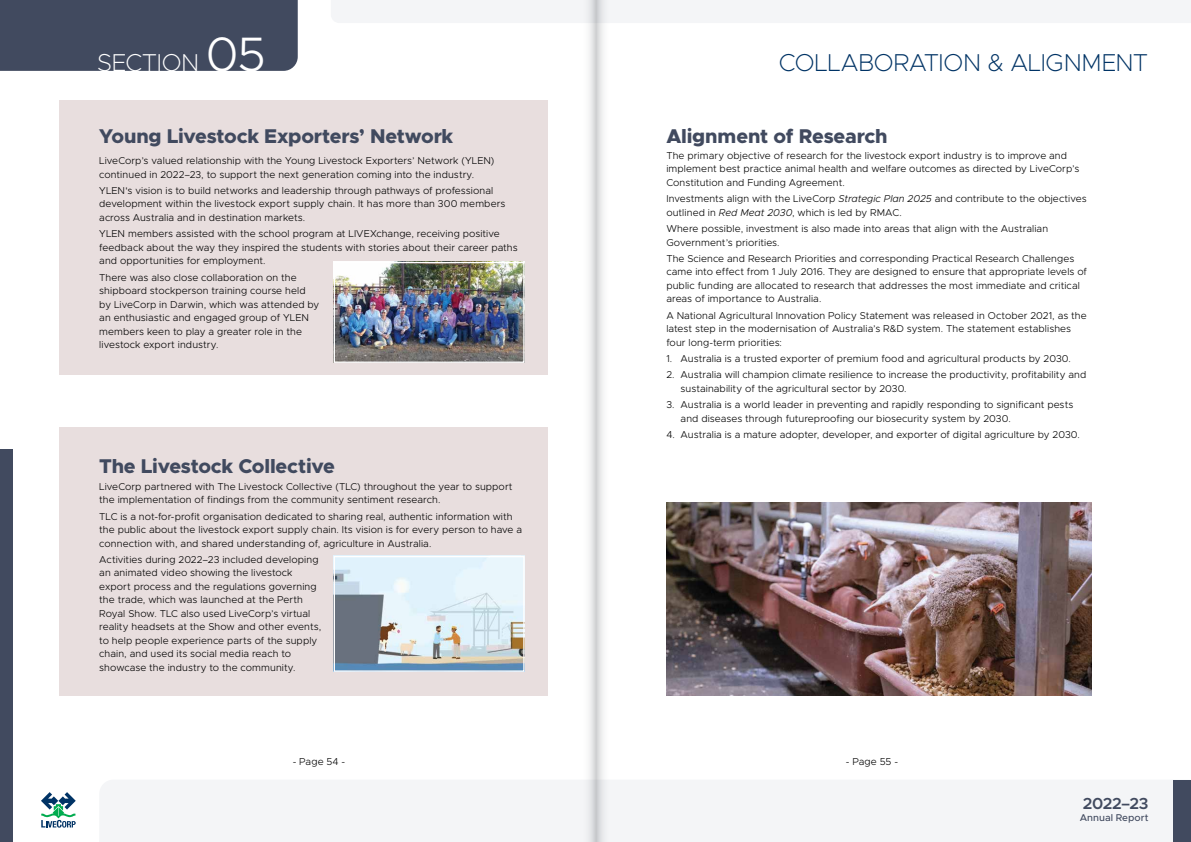
<style>
.page{position:relative;width:1191px;height:842px;background:#fff}
.page>*{position:absolute;margin:0;border:0;box-sizing:border-box;transform-origin:0 0}
.t1{font:200 24.5px "Metropolis";letter-spacing:-.01em;color:#003365}
.t2{font:200 24.5px "Metropolis";letter-spacing:-.015em;color:#fff}
.t3{font:800 20px "Metropolis";letter-spacing:-.015em;color:#414a5f}
.t4{font:600 16.1px "Metropolis";letter-spacing:-.03em;color:#414a5f}
.t5{font:300 10px/13.5px "Metropolis";letter-spacing:.01em;color:#000}
.t6{font:500 9.9px "Metropolis";color:#414a5f}
.s1{font-weight:300;font-size:48.5px}
.s2{font-style:italic}
</style>
<div class="page">
<div style="left:100px;top:780px;width:1072px;height:62px;background:#f4f5f7"></div>
<div style="left:1172px;top:780px;width:19px;height:62px;background:#414a5f"></div>
<div style="left:331px;top:0;width:860px;height:23px;background:#f4f5f7"></div>
<svg style="left:41px;top:792px;width:35px;height:36px"></svg>
<div style="left:59px;top:427px;width:488px;height:269px;background:#e8dede"></div>
<div style="left:59px;top:100px;width:488px;height:274px;background:#e8dede"></div>
<img style="left:336px;top:264px;width:186px;height:97px">
<div style="left:334px;top:262px;width:190px;height:101px;border:1px solid #fff"></div>
<img style="left:336px;top:558px;width:186px;height:112px">
<div style="left:334px;top:556px;width:190px;height:116px;border:1px solid #fff"></div>
<div style="left:0;top:449px;width:13px;height:393px;background:#414a5f"></div>
<div style="left:0;top:0;width:298px;height:71px;background:#414a5f"></div>
<img style="left:666px;top:502px;width:425px;height:194px">
<svg style="left:581px;top:0;width:28px;height:842px"></svg>
<h1 class="t2" style="left:97px;top:47px;width:170px">SECTION <span class="s1">05</span></h1>
<h2 class="t3" style="left:99px;top:124px;width:355px">Young Livestock Exporters’ Network</h2>
<p class="t5" style="left:99px;top:154px;width:397px">LiveCorp’s valued relationship with the Young Livestock Exporters’ Network (YLEN) continued in 2022–23, to support the next generation coming into the industry.</p>
<p class="t5" style="left:99px;top:184px;width:407px">YLEN's vision is to build networks and leadership through pathways of professional development within the livestock export supply chain. It has more than 300 members across Australia and in destination markets.</p>
<p class="t5" style="left:99px;top:227px;width:420px">YLEN members assisted with the school program at LIVEXchange, receiving positive feedback about the way they inspired the students with stories about their career paths and opportunities for employment.</p>
<p class="t5" style="left:99px;top:270px;width:222px">There was also close collaboration on the shipboard stockperson training course held by LiveCorp in Darwin, which was attended by an enthusiastic and engaged group of YLEN members keen to play a greater role in the livestock export industry.</p>
<h2 class="t3" style="left:99px;top:454px;width:237px">The Livestock Collective</h2>
<p class="t5" style="left:99px;top:480px;width:415px">LiveCorp partnered with The Livestock Collective (TLC) throughout the year to support the implementation of findings from the community sentiment research.</p>
<p class="t5" style="left:99px;top:509px;width:424px">TLC is a not-for-profit organisation dedicated to sharing real, authentic information with the public about the livestock export supply chain. Its vision is for every person to have a connection with, and shared understanding of, agriculture in Australia.</p>
<p class="t5" style="left:99px;top:553px;width:223px">Activities during 2022–23 included developing an animated video showing the livestock export process and the regulations governing the trade, which was launched at the Perth Royal Show. TLC also used LiveCorp’s virtual reality headsets at the Show and other events, to help people experience parts of the supply chain, and used its social media reach to showcase the industry to the community.</p>
<h1 class="t1" style="left:779px;top:47px;width:371px">COLLABORATION &amp; ALIGNMENT</h1>
<h2 class="t3" style="left:666px;top:123px;width:223px">Alignment of Research</h2>
<p class="t5" style="left:666px;top:149px;width:414px">The primary objective of research for the livestock export industry is to improve and implement best practice animal health and welfare outcomes as directed by LiveCorp’s<br>Constitution and Funding Agreement.</p>
<p class="t5" style="left:666px;top:192px;width:422px">Investments align with the LiveCorp <span class="s2">Strategic Plan 2025</span> and contribute to the objectives outlined in <span class="s2">Red Meat 2030</span>, which is led by RMAC.</p>
<p class="t5" style="left:666px;top:222px;width:383px">Where possible, investment is also made into areas that align with the Australian<br>Government’s priorities.</p>
<p class="t5" style="left:666px;top:252px;width:422px">The Science and Research Priorities and corresponding Practical Research Challenges came into effect from 1 July 2016. They are designed to ensure that appropriate levels of public funding are allocated to research that addresses the most immediate and critical areas of importance to Australia.</p>
<p class="t5" style="left:666px;top:308px;width:422px">A National Agricultural Innovation Policy Statement was released in October 2021, as the latest step in the modernisation of Australia’s R&amp;D system. The statement establishes four long-term priorities:</p>
<p class="t5" style="left:666px;top:352px;width:404px">1. Australia is a trusted exporter of premium food and agricultural products by 2030.</p>
<p class="t5" style="left:680px;top:368px;width:407px;text-indent:-14px">2. Australia will champion climate resilience to increase the productivity, profitability and sustainability of the agricultural sector by 2030.</p>
<p class="t5" style="left:680px;top:398px;width:394px;text-indent:-14px">3. Australia is a world leader in preventing and rapidly responding to significant pests and diseases through futureproofing our biosecurity system by 2030.</p>
<p class="t5" style="left:666px;top:428px;width:413px">4. Australia is a mature adopter, developer, and exporter of digital agriculture by 2030.</p>
<p class="t5" style="left:293px;top:755px;width:54px">- Page 54 -</p>
<p class="t5" style="left:846px;top:755px;width:54px">- Page 55 -</p>
<h3 class="t4" style="left:1083px;top:793px;width:67px">2022–23</h3>
<p class="t6" style="left:1079px;top:811px;width:70px">Annual Report</p>
</div>
